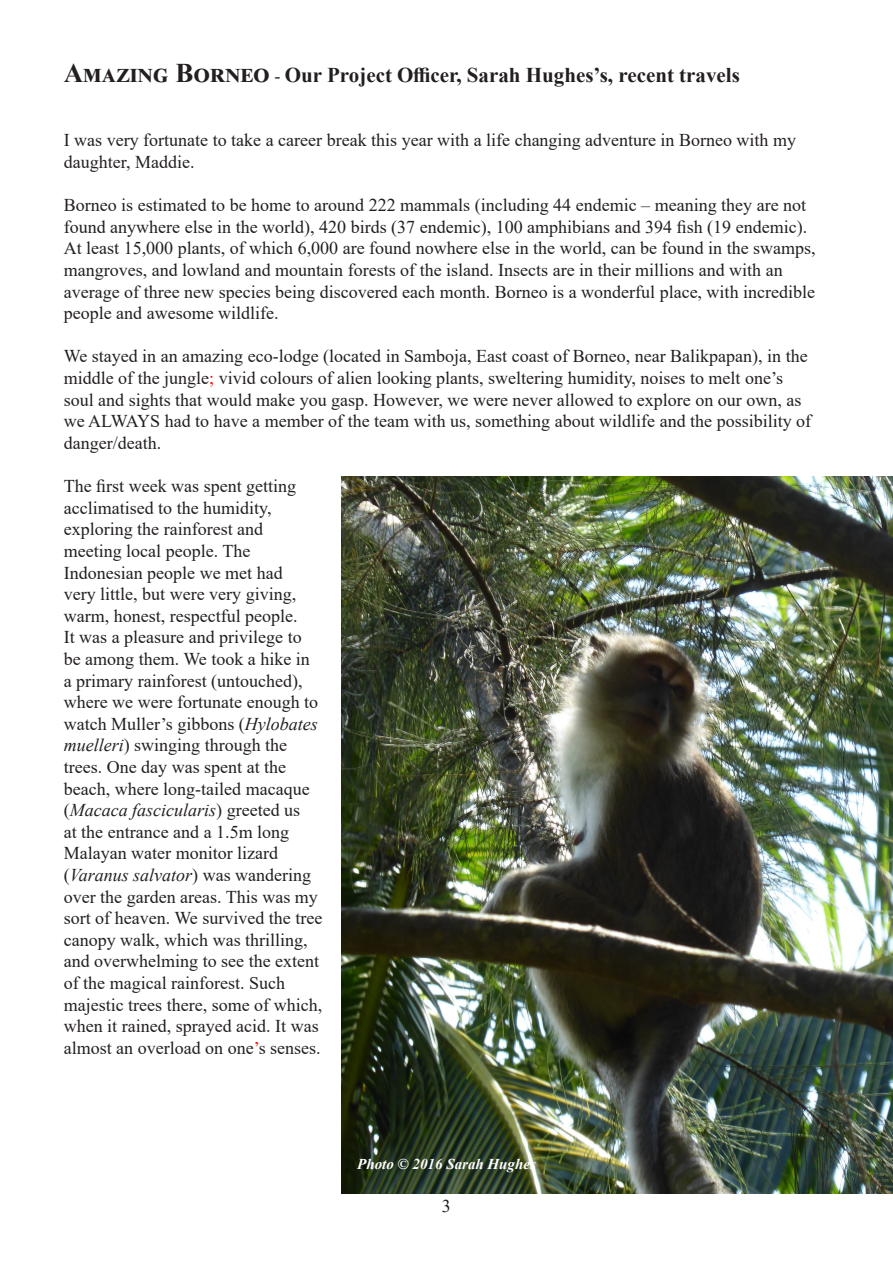
<style>
.page{position:relative;width:893px;height:1263px;background:#fff}
.page>*{position:absolute;margin:0;border:0;box-sizing:border-box;transform-origin:0 0}
.t1{font:700 21px "Times New Roman";color:#231f20}
.t2{font:18px/21.6px "Times New Roman";color:#231f20}
.t3{font:italic 700 15px "Times New Roman";color:#fff}
.s1{font-size:27px}
.s2{font-weight:400;font-size:18px}
.s3{color:#f00}
.s4{font-style:italic}
</style>
<div class="page">
<img style="left:341px;top:476px;width:552px;height:717px">
<p class="t1" style="left:64px;top:59px;width:678px"><span class="s1">Amazing Borneo</span> <span class="s2">-</span> Our Project Officer, Sarah Hughes’s, recent travels</p>
<p class="t2" style="left:64px;top:129px;width:734px">I was very fortunate to take a career break this year with a life changing adventure in Borneo with my daughter, Maddie.</p>
<p class="t2" style="left:64px;top:194px;width:753px">Borneo is estimated to be home to around 222 mammals (including 44 endemic – meaning they are not found anywhere else in the world), 420 birds (37 endemic), 100 amphibians and 394 fish (19 endemic).<br>At least 15,000 plants, of which 6,000 are found nowhere else in the world, can be found in the swamps, mangroves, and lowland and mountain forests of the island. Insects are in their millions and with an average of three new species being discovered each month. Borneo is a wonderful place, with incredible people and awesome wildlife.</p>
<p class="t2" style="left:64px;top:345px;width:749px">We stayed in an amazing eco-lodge (located in Samboja, East coast of Borneo, near Balikpapan), in the middle of the jungle<span class="s3">;</span> vivid colours of alien looking plants, sweltering humidity, noises to melt one’s soul and sights that would make you gasp. However, we were never allowed to explore on our own, as we ALWAYS had to have a member of the team with us, something about wildlife and the possibility of danger/death.</p>
<p class="t2" style="left:64px;top:475px;width:260px">The first week was spent getting acclimatised to the humidity, exploring the rainforest and meeting local people. The<br>Indonesian people we met had<br>very little, but were very giving, warm, honest, respectful people.<br>It was a pleasure and privilege to be among them. We took a hike in a primary rainforest (untouched), where we were fortunate enough to watch Muller’s gibbons (<span class="s4">Hylobates muelleri</span>) swinging through the trees. One day was spent at the beach, where long-tailed macaque (<span class="s4">Macaca fascicularis</span>) greeted us<br>at the entrance and a 1.5m long<br>Malayan water monitor lizard (<span class="s4">Varanus salvator</span>) was wandering over the garden areas. This was my sort of heaven. We survived the tree canopy walk, which was thrilling, and overwhelming to see the extent of the magical rainforest. Such majestic trees there, some of which, when it rained, sprayed acid. It was almost an overload on one<span class="s3">’</span>s senses.</p>
<p class="t3" style="left:357px;top:1154px;width:180px">Photo © 2016 Sarah Hughes</p>
<p class="t2" style="left:442px;top:1194px;width:10px">3</p>
</div>
